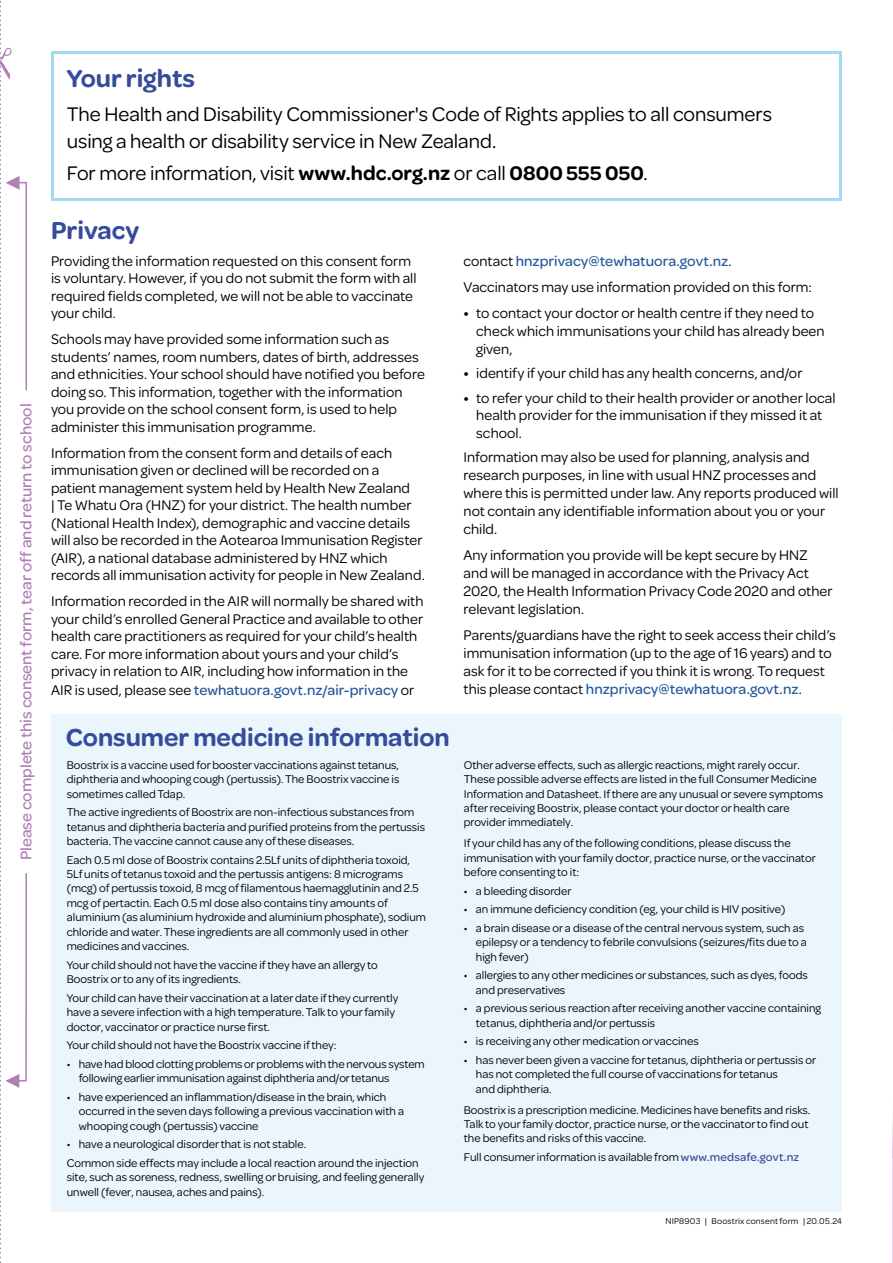
<style>
.page{position:relative;width:893px;height:1263px;background:#fff}
.page>*{position:absolute;margin:0;border:0;box-sizing:border-box;transform-origin:0 0}
.t1{font:600 26.25px "Omnes";color:#364b9b}
.t2{font:21px/27px "Omnes";letter-spacing:-.005em;color:#000}
.t3{font:500 16.5px "Omnes";color:#b07fb7}
.t4{font:15px/17.5px "Omnes";letter-spacing:.005em;color:#000}
.t5{font:12px/14.4px "Omnes";color:#000}
.t6{font:9px "Omnes";letter-spacing:.02em;color:#000}
.s1{font-weight:600}
.s2{font-weight:500;color:#275b9b}
.s3{font-weight:500;font-size:16.5px}
.s4{font-weight:500;color:#364b9b}
</style>
<div class="page">
<svg style="left:892px;top:1117px;width:1px;height:146px"></svg>
<div style="left:51px;top:714px;width:791px;height:498px;background:#eaf6fc"></div>
<div style="left:51px;top:51px;width:791px;height:150px;border:3px solid #a2d9ef"></div>
<svg style="left:0;top:1px;width:27px;height:1262px"></svg>
<h3 class="t3" style="left:15px;top:860px;width:458px;rotate:-90deg">Please complete this consent form, tear off and return to school</h3>
<h1 class="t1" style="left:67px;top:61px;width:130px">Your rights</h1>
<h2 class="t2" style="left:67px;top:99px;width:707px">The Health and Disability Commissioner's Code of Rights applies to all consumers using a health or disability service in New Zealand.</h2>
<h2 class="t2" style="left:67px;top:159px;width:582px">For more information, visit <span class="s1">www.hdc.org.nz</span> or call <span class="s1">0800 555 050</span>.</h2>
<h1 class="t1" style="left:51px;top:212px;width:90px">Privacy</h1>
<p class="t4" style="left:51px;top:251px;width:367px">Providing the information requested on this consent form is voluntary. However, if you do not submit the form with all required fields completed, we will not be able to vaccinate your child.</p>
<p class="t4" style="left:51px;top:330px;width:375px">Schools may have provided some information such as students’ names, room numbers, dates of birth, addresses and ethnicities. Your school should have notified you before doing so. This information, together with the information you provide on the school consent form, is used to help administer this immunisation programme.</p>
<p class="t4" style="left:51px;top:443px;width:375px">Information from the consent form and details of each immunisation given or declined will be recorded on a patient management system held by Health New Zealand<br>| Te Whatu Ora (HNZ) for your district. The health number (National Health Index), demographic and vaccine details will also be recorded in the Aotearoa Immunisation Register (AIR), a national database administered by HNZ which records all immunisation activity for people in New Zealand.</p>
<p class="t4" style="left:51px;top:592px;width:374px">Information recorded in the AIR will normally be shared with your child’s enrolled General Practice and available to other health care practitioners as required for your child’s health care. For more information about yours and your child’s privacy in relation to AIR, including how information in the AIR is used, please see <span class="s2">tewhatuora.govt.nz/air-privacy</span> or</p>
<h1 class="t1" style="left:66px;top:719px;width:385px">Consumer medicine information</h1>
<p class="t5" style="left:67px;top:757px;width:334px;text-align:justify">Boostrix is a vaccine used for booster vaccinations against tetanus, diphtheria and whooping cough (pertussis). The Boostrix vaccine is sometimes called Tdap.</p>
<p class="t5" style="left:67px;top:804px;width:360px">The active ingredients of Boostrix are non-infectious substances from tetanus and diphtheria bacteria and purified proteins from the pertussis bacteria. The vaccine cannot cause any of these diseases.</p>
<p class="t5" style="left:67px;top:852px;width:361px">Each 0.5 ml dose of Boostrix contains 2.5Lf units of diphtheria toxoid, 5Lf units of tetanus toxoid and the pertussis antigens: 8 micrograms (mcg) of pertussis toxoid, 8 mcg of filamentous haemagglutinin and 2.5 mcg of pertactin. Each 0.5 ml dose also contains tiny amounts of aluminium (as aluminium hydroxide and aluminium phosphate), sodium chloride and water. These ingredients are all commonly used in other medicines and vaccines.</p>
<p class="t5" style="left:67px;top:957px;width:313px">Your child should not have the vaccine if they have an allergy to<br>Boostrix or to any of its ingredients.</p>
<p class="t5" style="left:67px;top:990px;width:333px">Your child can have their vaccination at a later date if they currently have a severe infection with a high temperature. Talk to your family doctor, vaccinator or practice nurse first.</p>
<p class="t5" style="left:67px;top:1037px;width:271px">Your child should not have the Boostrix vaccine if they:</p>
<p class="t5" style="left:79px;top:1056px;width:347px;text-indent:-12px">• have had blood clotting problems or problems with the nervous system following earlier immunisation against diphtheria and/or tetanus</p>
<p class="t5" style="left:79px;top:1089px;width:327px;text-indent:-12px">• have experienced an inflammation/disease in the brain, which occurred in the seven days following a previous vaccination with a whooping cough (pertussis) vaccine</p>
<p class="t5" style="left:67px;top:1134px;width:353px;line-height:18.6px">• have a neurological disorder that is not stable.<br>Common side effects may include a local reaction around the injection</p>
<p class="t5" style="left:67px;top:1169px;width:359px">site, such as soreness, redness, swelling or bruising, and feeling generally unwell (fever, nausea, aches and pains).</p>
<p class="t4" style="left:463px;top:247px;width:350px;line-height:26.4px">contact <span class="s2">hnzprivacy@tewhatuora.govt.nz</span>.<br>Vaccinators may use information provided on this form:</p>
<p class="t4" style="left:476px;top:304px;width:350px;text-indent:-13px"><span class="s3">•</span> to contact your doctor or health centre if they need to check which immunisations your child has already been given,</p>
<p class="t4" style="left:463px;top:364px;width:340px"><span class="s3">•</span> identify if your child has any health concerns, and/or</p>
<p class="t4" style="left:476px;top:388px;width:361px;text-indent:-13px"><span class="s3">•</span> to refer your child to their health provider or another local health provider for the immunisation if they missed it at school.</p>
<p class="t4" style="left:463px;top:448px;width:377px">Information may also be used for planning, analysis and research purposes, in line with usual HNZ processes and where this is permitted under law. Any reports produced will not contain any identifiable information about you or your child.</p>
<p class="t4" style="left:463px;top:545px;width:371px">Any information you provide will be kept secure by HNZ and will be managed in accordance with the Privacy Act 2020, the Health Information Privacy Code 2020 and other relevant legislation.</p>
<p class="t4" style="left:463px;top:625px;width:374px;line-height:18.1px">Parents/guardians have the right to seek access their child’s immunisation information (up to the age of 16 years) and to ask for it to be corrected if you think it is wrong. To request this please contact <span class="s2">hnzprivacy@tewhatuora.govt.nz</span>.</p>
<p class="t5" style="left:464px;top:757px;width:361px">Other adverse effects, such as allergic reactions, might rarely occur.<br>These possible adverse effects are listed in the full Consumer Medicine Information and Datasheet. If there are any unusual or severe symptoms after receiving Boostrix, please contact your doctor or health care provider immediately.</p>
<p class="t5" style="left:464px;top:835px;width:353px">If your child has any of the following conditions, please discuss the immunisation with your family doctor, practice nurse, or the vaccinator before consenting to it:</p>
<p class="t5" style="left:464px;top:883px;width:109px">• a bleeding disorder</p>
<p class="t5" style="left:464px;top:901px;width:323px">• an immune deficiency condition (eg, your child is HIV positive)</p>
<p class="t5" style="left:476px;top:920px;width:333px;text-indent:-12px">• a brain disease or a disease of the central nervous system, such as epilepsy or a tendency to febrile convulsions (seizures/fits due to a high fever)</p>
<p class="t5" style="left:476px;top:967px;width:333px;text-indent:-12px">• allergies to any other medicines or substances, such as dyes, foods and preservatives</p>
<p class="t5" style="left:476px;top:1000px;width:347px;text-indent:-12px">• a previous serious reaction after receiving another vaccine containing tetanus, diphtheria and/or pertussis</p>
<p class="t5" style="left:464px;top:1033px;width:236px">• is receiving any other medication or vaccines</p>
<p class="t5" style="left:476px;top:1052px;width:342px;text-indent:-12px">• has never been given a vaccine for tetanus, diphtheria or pertussis or has not completed the full course of vaccinations for tetanus<br>and diphtheria.</p>
<p class="t5" style="left:464px;top:1102px;width:348px">Boostrix is a prescription medicine. Medicines have benefits and risks.<br>Talk to your family doctor, practice nurse, or the vaccinator to find out the benefits and risks of this vaccine.</p>
<p class="t5" style="left:464px;top:1149px;width:337px">Full consumer information is available from <span class="s4">www.medsafe.govt.nz</span></p>
<p class="t6" style="left:665px;top:1215px;width:178px">NIP8903 | Boostrix consent form | 20.05.24</p>
</div>
